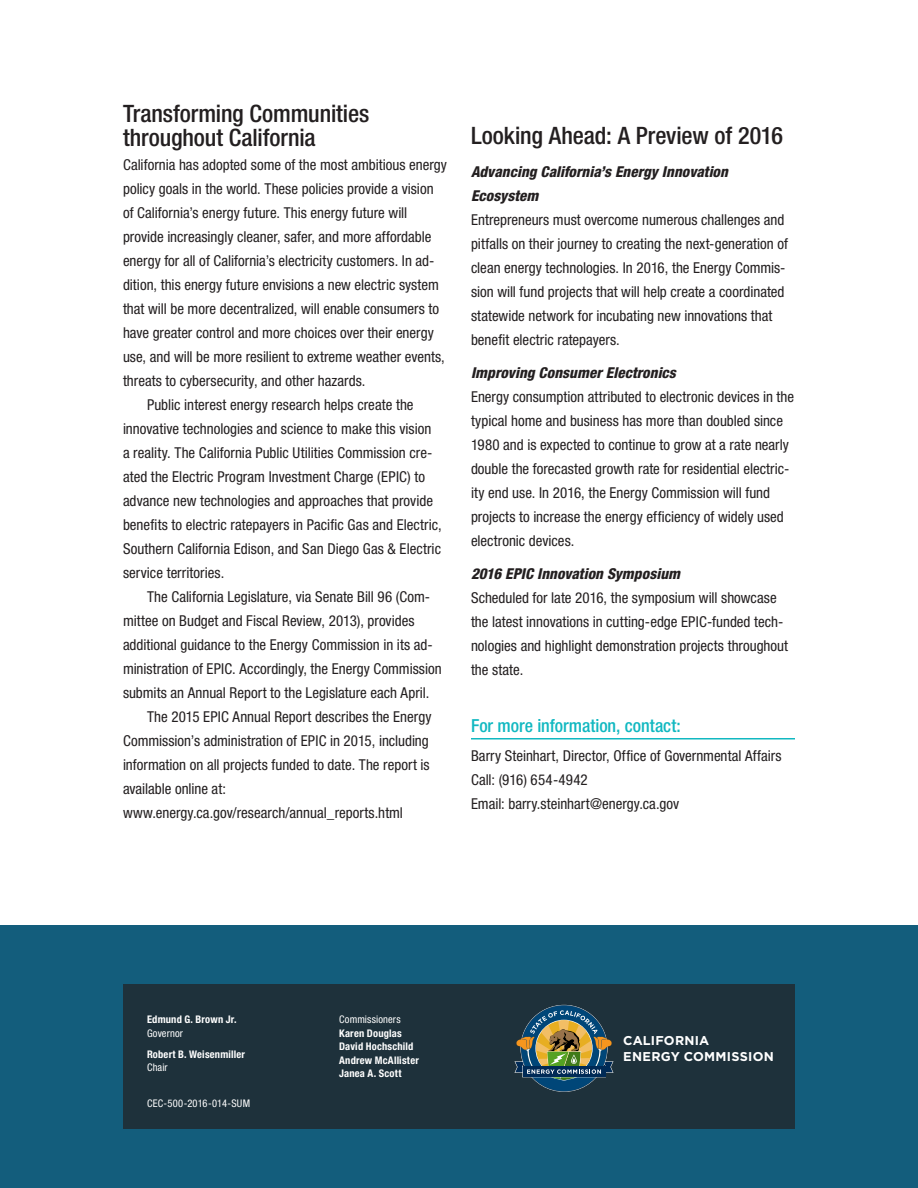
<style>
.page{position:relative;width:918px;height:1188px;background:#fff}
.page>*{position:absolute;margin:0;border:0;box-sizing:border-box;transform-origin:0 0}
.t1{font:500 condensed 24px/24px "Helvetica Neue LT Std";letter-spacing:-.005em;color:#231f20}
.Colored_Sub_Headings{font:500 condensed 18px "Helvetica Neue LT Std";color:#11b8c1}
.t2{font:condensed 15px/24px "Helvetica Neue LT Std";color:#231f20}
.t3{font:italic 800 condensed 15px/24px "Helvetica Neue LT Std";letter-spacing:.005em;color:#231f20}
.t4{font:700 12.75px/15.3px "Gotham HTF";letter-spacing:.02em;color:#fff}
._0_-_Footer_Name{font:700 condensed 10.5px "Helvetica Neue LT Std";letter-spacing:.02em;color:#fff}
._0_-_Footer_Title{font:condensed 10.5px "Helvetica Neue LT Std";letter-spacing:.015em;color:#fff}
.s1{font-weight:800;font-style:italic}
</style>
<div class="page">
<div style="left:0;top:926px;width:918px;height:262px;background:#135d7c"></div>
<hr style="left:471px;top:738px;width:324px;height:2px;background:#11b8c1">
<div style="left:123px;top:984px;width:672px;height:145px;background:#1e313b"></div>
<svg style="left:515px;top:1005px;width:99px;height:87px"></svg>
<p class="t1" style="left:123px;top:101px;width:248px">Transforming Communities throughout California</p>
<p class="t2" style="left:123px;top:152px;width:325px">California has adopted some of the most ambitious energy policy goals in the world. These policies provide a vision of California’s energy future. This energy future will provide increasingly cleaner, safer, and more affordable energy for all of California’s electricity customers. In ad&shy;dition, this energy future envisions a new electric system that will be more decentralized, will enable consumers to have greater control and more choices over their energy use, and will be more resilient to extreme weather events, threats to cybersecurity, and other hazards.</p>
<p class="t2" style="left:123px;top:392px;width:320px;text-indent:24px">Public interest energy research helps create the innovative technologies and science to make this vision a reality. The California Public Utilities Commission cre&shy;ated the Electric Program Investment Charge (EPIC) to advance new technologies and approaches that provide benefits to electric ratepayers in Pacific Gas and Electric, Southern California Edison, and San Diego Gas &amp; Electric service territories.</p>
<p class="t2" style="left:123px;top:584px;width:320px;text-indent:24px">The California Legislature, via Senate Bill 96 (Com&shy;mittee on Budget and Fiscal Review, 2013), provides additional guidance to the Energy Commission in its ad&shy;ministration of EPIC. Accordingly, the Energy Commission submits an Annual Report to the Legislature each April.</p>
<p class="t2" style="left:123px;top:704px;width:310px;text-indent:24px">The 2015 EPIC Annual Report describes the Energy Commission’s administration of EPIC in 2015, including information on all projects funded to date. The report is available online at: www.energy.ca.gov/research/annual_reports.html</p>
<p class="t1" style="left:471px;top:123px;width:314px">Looking Ahead: A Preview of 2016</p>
<p class="t3" style="left:471px;top:160px;width:258px">Advancing California’s Energy Innovation<br>Ecosystem</p>
<p class="t2" style="left:471px;top:208px;width:319px">Entrepreneurs must overcome numerous challenges and pitfalls on their journey to creating the next-generation of clean energy technologies. In 2016, the Energy Commis&shy;sion will fund projects that will help create a coordinated statewide network for incubating new innovations that benefit electric ratepayers.</p>
<p class="t3" style="left:471px;top:361px;width:206px">Improving Consumer Electronics</p>
<p class="t2" style="left:471px;top:385px;width:325px">Energy consumption attributed to electronic devices in the typical home and business has more than doubled since 1980 and is expected to continue to grow at a rate nearly double the forecasted growth rate for residential electric&shy;ity end use. In 2016, the Energy Commission will fund projects to increase the energy efficiency of widely used electronic devices.</p>
<p class="t2" style="left:471px;top:562px;width:319px"><span class="s1">2016 EPIC Innovation Symposium<br></span>Scheduled for late 2016, the symposium will showcase the latest innovations in cutting-edge EPIC-funded tech&shy;nologies and highlight demonstration projects throughout the state.</p>
<p class="Colored_Sub_Headings" style="left:471px;top:715px;width:211px">For more information, contact:</p>
<p class="t2" style="left:471px;top:743px;width:312px">Barry Steinhart, Director, Office of Governmental Affairs<br>Call: (916) 654-4942</p>
<p class="t2" style="left:471px;top:791px;width:210px">Email: barry.steinhart@energy.ca.gov</p>
<p class="_0_-_Footer_Name" style="left:147px;top:1013px;width:91px">Edmund G. Brown Jr.</p>
<p class="_0_-_Footer_Title" style="left:147px;top:1027px;width:38px">Governor</p>
<p class="_0_-_Footer_Name" style="left:147px;top:1047px;width:100px">Robert B. Weisenmiller</p>
<p class="_0_-_Footer_Title" style="left:147px;top:1061px;width:22px">Chair</p>
<p class="_0_-_Footer_Title" style="left:147px;top:1097px;width:105px">CEC-500-2016-014-SUM</p>
<p class="_0_-_Footer_Title" style="left:339px;top:1013px;width:63px">Commissioners</p>
<p class="_0_-_Footer_Name" style="left:339px;top:1026px;width:64px">Karen Douglas</p>
<p class="_0_-_Footer_Name" style="left:339px;top:1040px;width:76px">David Hochschild</p>
<p class="_0_-_Footer_Name" style="left:339px;top:1053px;width:81px">Andrew McAllister</p>
<p class="_0_-_Footer_Name" style="left:339px;top:1067px;width:64px">Janea A. Scott</p>
<p class="t4" style="left:623px;top:1033px;width:152px">CALIFORNIA<br>ENERGY COMMISSION</p>
</div>
